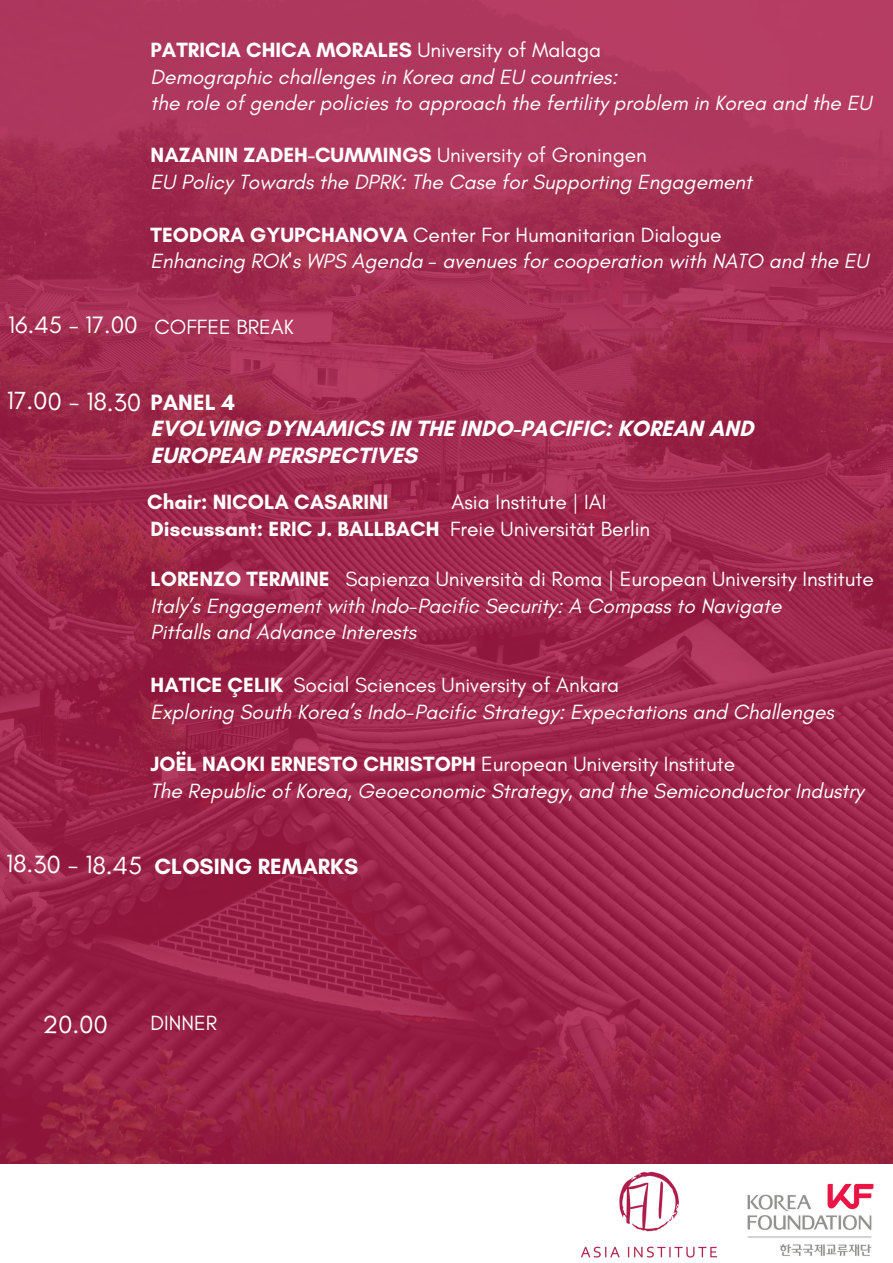
<style>
.page{position:relative;width:893px;height:1263px;background:#fff}
.page>*{position:absolute;margin:0;border:0;box-sizing:border-box;transform-origin:0 0}
.t1{font:25.5px "Glacial Indifference";color:#fff}
.t2{font:24.22px "Glacial Indifference";color:#fff}
.t3{font:700 22.58px/26.4px "Glacial Indifference";color:#fff}
.t4{font:700 22.5px "Glacial Indifference";color:#fff}
.t5{font:italic 21px "Glacial Indifference";color:#fff}
.t6{font:21px "Glacial Indifference";color:#fff}
.t7{font:700 21px "Glacial Indifference";color:#fff}
.s1{font-weight:400}
.s2{font-weight:700}
</style>
<div class="page">
<img style="left:0;top:0;width:892px;height:1164px">
<img style="left:747px;top:1183px;width:127px;height:73px">
<img style="left:580px;top:1171px;width:137px;height:87px">
<p class="t7" style="left:151px;top:37px;width:452px">PATRICIA CHICA MORALES <span class="s1">University of Malaga</span></p>
<p class="t5" style="left:151px;top:64px;width:468px">Demographic challenges in Korea and EU countries:</p>
<p class="t5" style="left:151px;top:90px;width:722px">the role of gender policies to approach the fertility problem in Korea and the EU</p>
<p class="t7" style="left:151px;top:142px;width:498px">NAZANIN ZADEH-CUMMINGS <span class="s1">University of Groningen</span></p>
<p class="t5" style="left:151px;top:169px;width:603px">EU Policy Towards the DPRK: The Case for Supporting Engagement</p>
<p class="t6" style="left:151px;top:222px;width:572px"><span class="s2">TEODORA GYUPCHANOVA</span> Center For Humanitarian Dialogue</p>
<p class="t5" style="left:151px;top:248px;width:719px">Enhancing ROK's WPS Agenda - avenues for cooperation with NATO and the EU</p>
<p class="t2" style="left:8px;top:310px;width:131px">16.45 - 17.00</p>
<p class="t6" style="left:155px;top:314px;width:141px">COFFEE BREAK</p>
<p class="t1" style="left:7px;top:385px;width:136px;rotate:1deg">17.00 - 18.30</p>
<h1 class="t3" style="left:151px;top:389px;width:604px">PANEL 4<br>EVOLVING DYNAMICS IN THE INDO-PACIFIC: KOREAN AND<br>EUROPEAN PERSPECTIVES</h1>
<h3 class="t7" style="left:147px;top:489px;width:243px">Chair: NICOLA CASARINI</h3>
<h3 class="t6" style="left:451px;top:489px;width:156px">Asia Institute | IAI</h3>
<h1 class="t7" style="left:151px;top:516px;width:501px">Discussant: ERIC J. BALLBACH <span class="s1">Freie Universität Berlin</span></h1>
<h2 class="t6" style="left:151px;top:566px;width:725px"><span class="s2">LORENZO TERMINE</span> Sapienza Università di Roma | European University Institute</h2>
<p class="t5" style="left:151px;top:593px;width:632px">Italy’s Engagement with Indo-Pacific Security: A Compass to Navigate</p>
<p class="t5" style="left:151px;top:619px;width:267px">Pitfalls and Advance Interests</p>
<h1 class="t6" style="left:151px;top:672px;width:470px"><span class="s2">HATICE ÇELIK</span> Social Sciences University of Ankara</h1>
<h1 class="t5" style="left:151px;top:699px;width:685px">Exploring South Korea’s Indo-Pacific Strategy: Expectations and Challenges</h1>
<h3 class="t6" style="left:151px;top:751px;width:586px"><span class="s2">JOËL NAOKI ERNESTO CHRISTOPH</span> European University Institute</h3>
<p class="t5" style="left:151px;top:778px;width:715px">The Republic of Korea, Geoeconomic Strategy, and the Semiconductor Industry</p>
<p class="t1" style="left:6px;top:848px;width:138px;rotate:1deg">18.30 - 18.45</p>
<p class="t4" style="left:155px;top:852px;width:205px">CLOSING REMARKS</p>
<p class="t1" style="left:43px;top:1008px;width:67px;rotate:1deg">20.00</p>
<p class="t6" style="left:151px;top:1010px;width:68px">DINNER</p>
</div>
